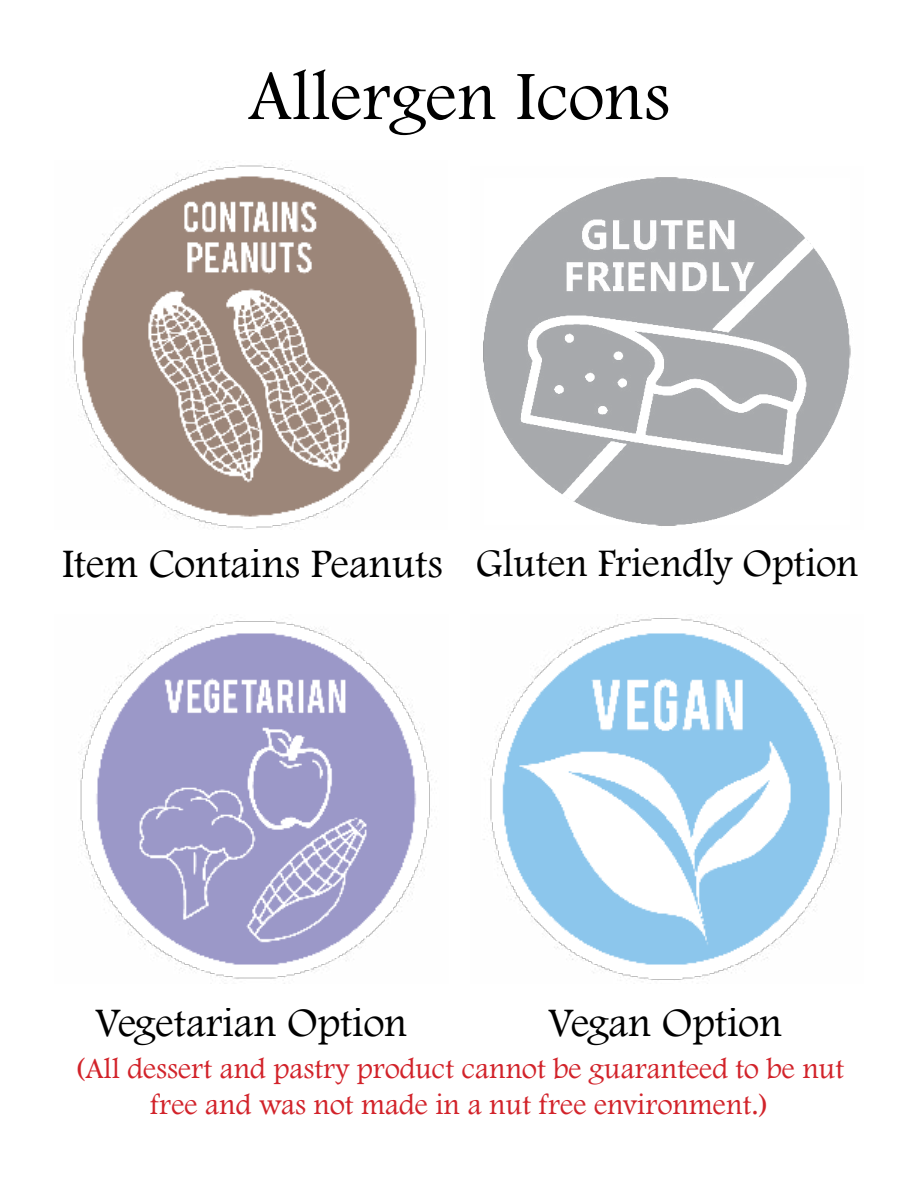
<style>
.page{position:relative;width:918px;height:1188px;background:#fff}
.page>*{position:absolute;margin:0;border:0;box-sizing:border-box;transform-origin:0 0}
.t1{font:72px "Footlight MT Light";color:#000}
.t2{font:42px "Footlight MT Light";color:#000}
.t3{font:40.5px "Footlight MT Light";color:#000}
.t4{font:30px/36px "Footlight MT Light";color:#d2232a;text-align:center}
.s1{font-size:42px}
</style>
<div class="page">
<img style="left:72px;top:165px;width:354px;height:364px">
<img style="left:78px;top:621px;width:359px;height:363px">
<img style="left:483px;top:614px;width:359px;height:368px">
<img style="left:483px;top:177px;width:368px;height:349px">
<h1 class="t1" style="left:248px;top:53px;width:424px">Allergen Icons</h1>
<h3 class="t3" style="left:61px;top:539px;width:799px"><span class="s1">Item Contains Peanuts</span> Gluten Friendly Option</h3>
<h2 class="t2" style="left:548px;top:998px;width:236px">Vegan Option</h2>
<p class="t4" style="left:75px;top:1050px;width:771px">(All dessert and pastry product cannot be guaranteed to be nut free and was not made in a nut free environment.)</p>
<h2 class="t2" style="left:94px;top:998px;width:315px">Vegetarian Option</h2>
</div>
